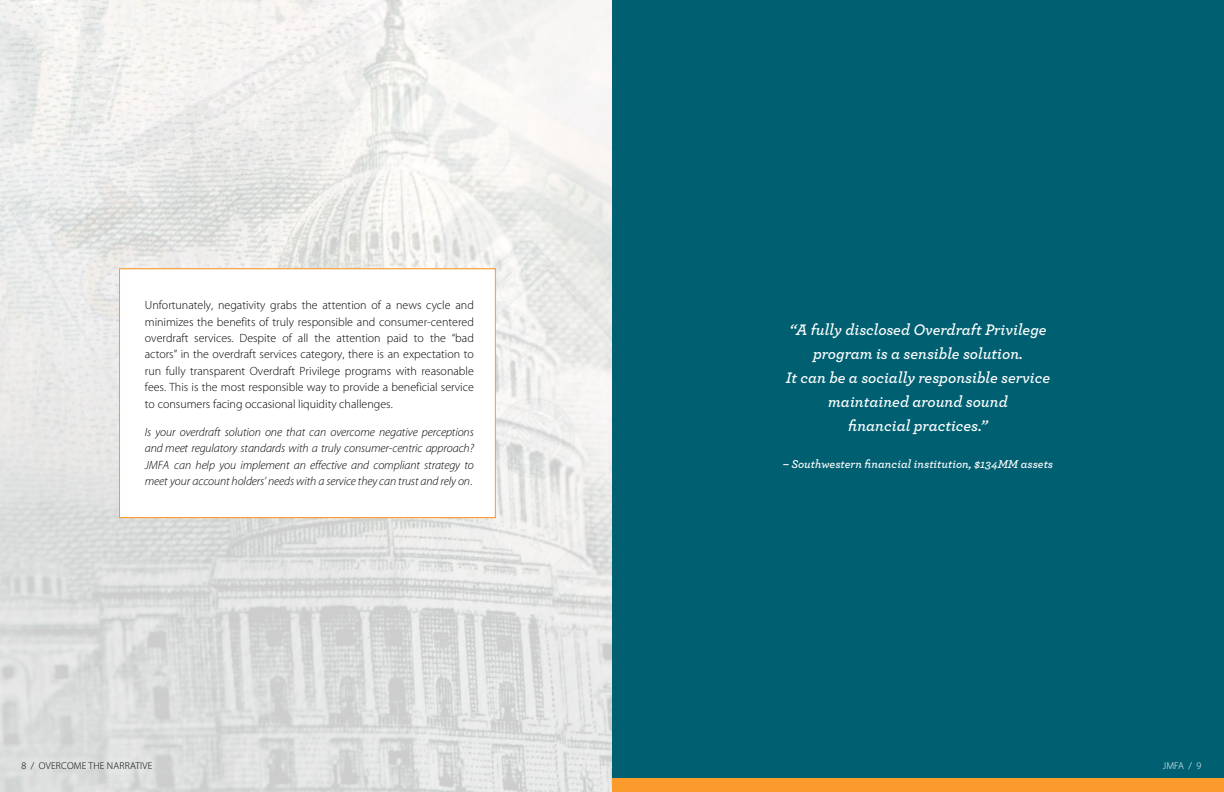
<style>
.page{position:relative;width:1224px;height:792px;background:#fff}
.page>*{position:absolute;margin:0;border:0;box-sizing:border-box;transform-origin:0 0}
.t1{font:italic 600 16px/24px "Archer";color:#fff;text-align:center}
.t2{font:300 12px/16.4px "Myriad Pro";color:#000;text-align:justify}
.t3{font:italic 300 12px/16.4px "Myriad Pro";letter-spacing:-.01em;color:#000;text-align:justify}
.t4{font:italic 600 12px "Archer";color:#fff}
.t5{font:300 10px "Myriad Pro";letter-spacing:.02em;color:#000}
.t6{font:300 10px "Myriad Pro";color:#fff}
.s1{font-style:normal}
</style>
<div class="page">
<img style="left:0;top:0;width:612px;height:792px">
<div style="left:612px;top:0;width:612px;height:792px;background:#006072"></div>
<div style="left:119px;top:268px;width:377px;height:250px;background:#fff;border:1px solid #fb9a2d"></div>
<div style="left:612px;top:779px;width:612px;height:13px;background:#fb9a2d"></div>
<p class="t2" style="left:145px;top:297px;width:331px">Unfortunately, negativity grabs the attention of a news cycle and minimizes the benefits of truly responsible and consumer-centered overdraft services. Despite of all the attention paid to the “bad actors” in the overdraft services category, there is an expectation to run fully transparent Overdraft Privilege programs with reasonable fees. This is the most responsible way to provide a beneficial service to consumers facing occasional liquidity challenges.</p>
<p class="t3" style="left:145px;top:424px;width:331px">Is your overdraft solution one that can overcome negative perceptions and meet regulatory standards with a truly consumer-centric approach?<br>JMFA can help you implement an effective and compliant strategy to meet your account holders’ needs with a service they can trust and rely on<span class="s1">.</span></p>
<h1 class="t1" style="left:786px;top:317px;width:266px">“A fully disclosed Overdraft Privilege program is a sensible solution.<br>It can be a socially responsible service maintained around sound<br>financial practices.”</h1>
<p class="t4" style="left:783px;top:455px;width:272px">– Southwestern financial institution, $134MM assets</p>
<p class="t5" style="left:22px;top:761px;width:132px">8 / OVERCOME THE NARRATIVE</p>
<p class="t6" style="left:1163px;top:761px;width:40px">JMFA / 9</p>
</div>
